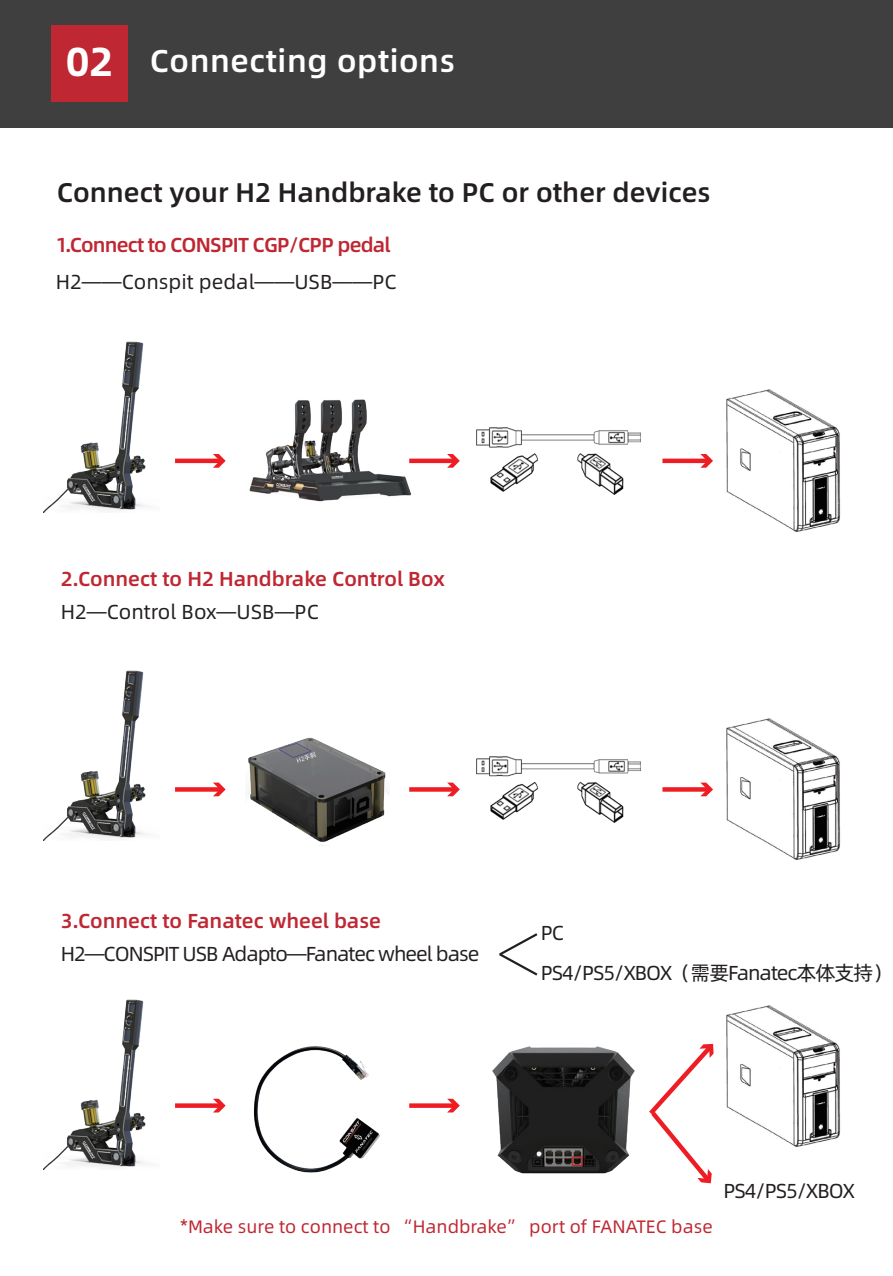
<style>
.page{position:relative;width:893px;height:1276px;background:#fff}
.page>*{position:absolute;margin:0;border:0;box-sizing:border-box;transform-origin:0 0}
.t1{font:31.5px "Alibaba Pu Hui Ti M";letter-spacing:.02em;color:#fff}
.t2{font:27px "Alibaba Pu Hui Ti M";color:#231f20}
.t3{font:20.25px/39.6px "Alibaba Pu Hui Ti R";letter-spacing:-.05em;color:#231f20}
.t4{font:20.25px "Alibaba Pu Hui Ti M";color:#bf2732}
.t5{font:20.25px "Alibaba Pu Hui Ti R";color:#231f20}
.t6{font:20.25px "Alibaba Pu Hui Ti M";letter-spacing:-.04em;color:#bf2732}
.t7{font:18px "Alibaba Pu Hui Ti R";color:#bf2732}
.s1{font-family:"Alibaba Pu Hui Ti B";font-size:40.5px}
</style>
<div class="page">
<img style="left:476px;top:428px;width:165px;height:66px">
<img style="left:476px;top:756px;width:165px;height:66px">
<img style="left:248px;top:737px;width:138px;height:105px">
<div style="left:0;top:0;width:893px;height:128px;background:#3f3f40"></div>
<div style="left:51px;top:25px;width:77px;height:77px;background:#bf2732"></div>
<img style="left:44px;top:341px;width:104px;height:171px">
<img style="left:44px;top:670px;width:105px;height:170px">
<img style="left:44px;top:999px;width:105px;height:170px">
<img style="left:249px;top:399px;width:168px;height:103px">
<div style="left:175px;top:458px;width:46px;height:5px;background:#ee1d23"></div>
<svg style="left:213px;top:454px;width:13px;height:14px"></svg>
<div style="left:409px;top:458px;width:46px;height:5px;background:#ee1d23"></div>
<svg style="left:447px;top:454px;width:13px;height:14px"></svg>
<div style="left:662px;top:458px;width:46px;height:5px;background:#ee1d23"></div>
<svg style="left:700px;top:454px;width:13px;height:14px"></svg>
<svg style="left:175px;top:787px;width:38px;height:4px"></svg>
<svg style="left:213px;top:782px;width:13px;height:14px"></svg>
<svg style="left:409px;top:787px;width:38px;height:4px"></svg>
<svg style="left:447px;top:782px;width:13px;height:14px"></svg>
<svg style="left:662px;top:787px;width:38px;height:4px"></svg>
<svg style="left:700px;top:782px;width:13px;height:14px"></svg>
<div style="left:175px;top:1103px;width:46px;height:5px;background:#ee1d23"></div>
<div style="left:409px;top:1103px;width:46px;height:5px;background:#ee1d23"></div>
<svg style="left:447px;top:1098px;width:13px;height:14px"></svg>
<svg style="left:649px;top:1043px;width:65px;height:141px"></svg>
<img style="left:214px;top:1046px;width:219px;height:127px">
<img style="left:492px;top:1046px;width:143px;height:128px">
<svg style="left:499px;top:933px;width:39px;height:43px"></svg>
<img style="left:726px;top:389px;width:115px;height:143px">
<img style="left:723px;top:718px;width:118px;height:142px">
<img style="left:723px;top:1005px;width:118px;height:142px">
<h1 class="t1" style="left:66px;top:37px;width:391px"><span class="s1">02</span> Connecting options</h1>
<h2 class="t2" style="left:57px;top:172px;width:655px">Connect your H2 Handbrake to PC or other devices</h2>
<p class="t6" style="left:56px;top:229px;width:336px">1.Connect to CONSPIT CGP/CPP pedal</p>
<p class="t5" style="left:56px;top:267px;width:342px">H2——Conspit pedal——USB——PC</p>
<p class="t4" style="left:61px;top:563px;width:386px">2.Connect to H2 Handbrake Control Box</p>
<p class="t5" style="left:61px;top:596px;width:260px">H2—Control Box—USB—PC</p>
<p class="t4" style="left:61px;top:904px;width:322px">3.Connect to Fanatec wheel base</p>
<p class="t3" style="left:61px;top:932px;width:420px">H2—CONSPIT USB Adapto—Fanatec wheel base</p>
<p class="t3" style="left:541px;top:912px;width:353px">PC<br>PS4/PS5/XBOX（需要Fanatec本体支持）</p>
<p class="t3" style="left:723px;top:1170px;width:133px">PS4/PS5/XBOX</p>
<p class="t7" style="left:180px;top:1213px;width:534px">*Make sure to connect to “Handbrake” port of FANATEC base</p>
</div>
